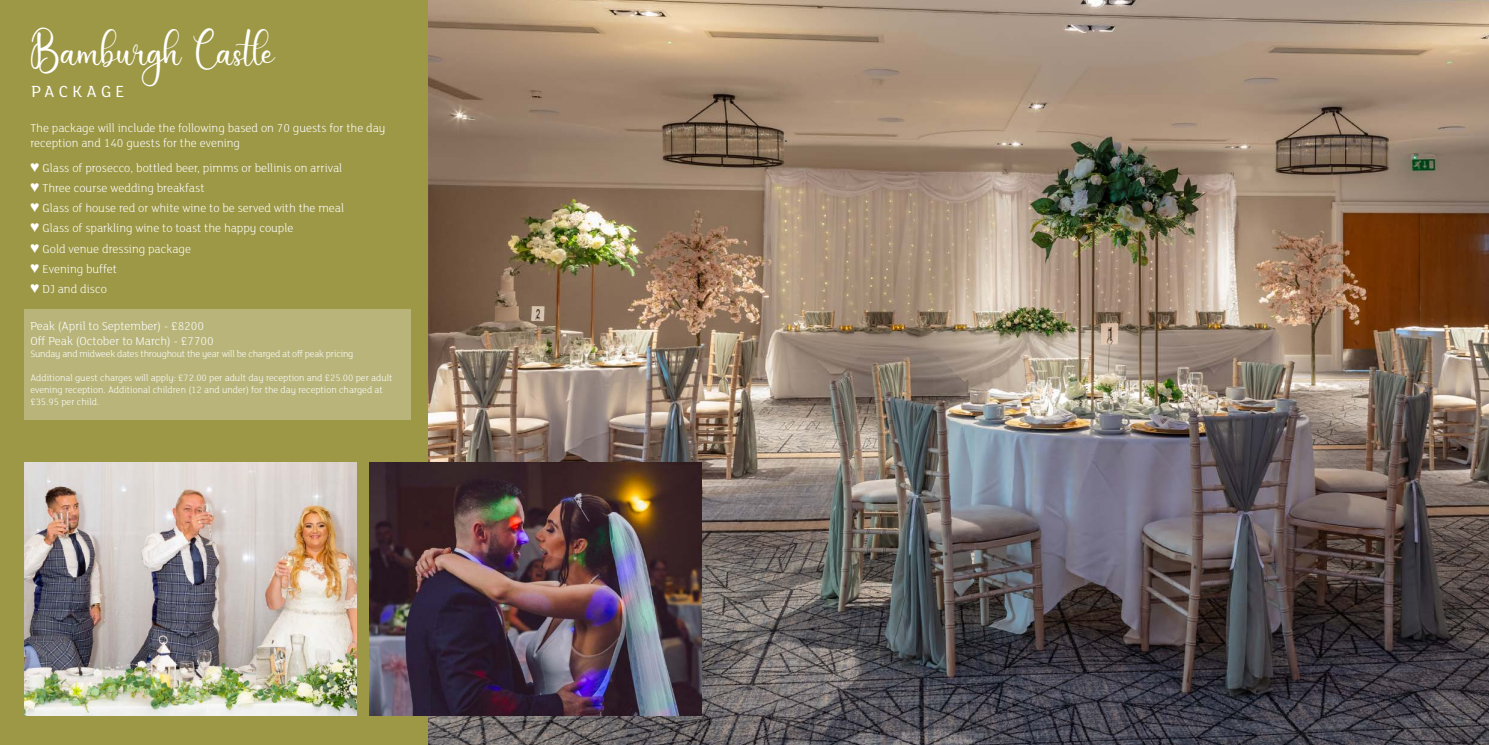
<style>
.page{position:relative;width:1489px;height:745px;background:#fff}
.page>*{position:absolute;margin:0;border:0;box-sizing:border-box;transform-origin:0 0}
.t1{font:31.25px "Wedding";color:#fff}
.t2{font:17.5px "FS Lola";letter-spacing:.24em;color:#fff}
.t3{font:300 12.5px/20px "FS Lola";color:#fff}
.t4{font:300 10px/12px "FS Lola";color:#fff}
.t5{font:300 10px "FS Lola";letter-spacing:-.02em;color:#fff}
</style>
<div class="page">
<div style="left:0;top:0;width:439px;height:744px;background:#9d9846"></div>
<div style="left:25px;top:309px;width:386px;height:111px;background:#b9b57a"></div>
<img style="left:429px;top:0;width:1059px;height:744px">
<img style="left:369px;top:462px;width:332px;height:253px">
<img style="left:25px;top:462px;width:332px;height:253px">
<h1 class="t1" style="left:32px;top:34px;width:244px">Bamburgh Castle</h1>
<h2 class="t2" style="left:32px;top:79px;width:94px">PACKAGE</h2>
<p class="t3" style="left:30px;top:120px;width:356px;line-height:15px">The package will include the following based on 70 guests for the day reception and 140 guests for the evening</p>
<p class="t3" style="left:30px;top:158px;width:315px">♥ Glass of prosecco, bottled beer, pimms or bellinis on arrival ♥ Three course wedding breakfast<br>♥ Glass of house red or white wine to be served with the meal ♥ Glass of sparkling wine to toast the happy couple<br>♥ Gold venue dressing package<br>♥ Evening buffet<br>♥ DJ and disco</p>
<p class="t3" style="left:30px;top:318px;width:185px;line-height:15px">Peak (April to September) - £8200<br>Off Peak (October to March) - £7700</p>
<p class="t5" style="left:30px;top:347px;width:324px">Sunday and midweek dates throughout the year will be charged at off peak pricing</p>
<p class="t4" style="left:30px;top:371px;width:364px">Additional guest charges will apply: £72.00 per adult day reception and £25.00 per adult evening reception. Additional children (12 and under) for the day reception charged at £35.95 per child.</p>
</div>
